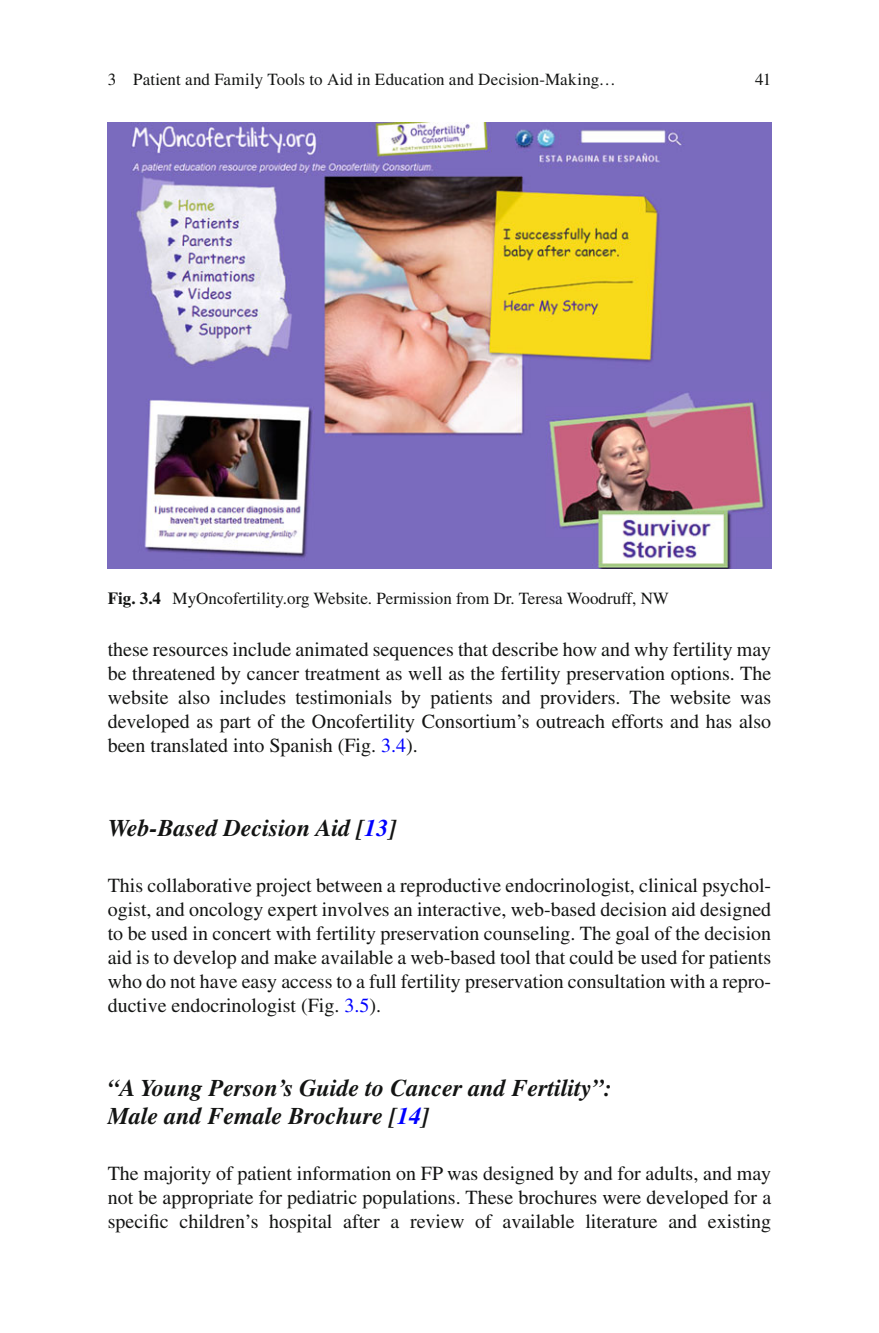
<style>
.page{position:relative;width:879px;height:1333px;background:#fff}
.page>*{position:absolute;margin:0;border:0;box-sizing:border-box;transform-origin:0 0}
.t1{font:italic 700 24px/28px "Times";color:#131413}
.t2{font:20px/24px "Times";color:#131413;text-align:justify}
.t3{font:17px "Times";color:#131413}
.s1{font-weight:700}
.s2{color:#00f}
</style>
<div class="page">
<img style="left:108px;top:122px;width:663px;height:446px">
<p class="t3" style="left:108px;top:73px;width:509px">3 Patient and Family Tools to Aid in Education and Decision-Making…</p>
<p class="t3" style="left:755px;top:73px;width:18px">41</p>
<p class="t3" style="left:108px;top:592px;width:563px"><span class="s1">Fig. 3.4</span> MyOncofertility.org Website. Permission from Dr. Teresa Woodruff, NW</p>
<p class="t2" style="left:108px;top:639px;width:665px">these resources include animated sequences that describe how and why fertility may be threatened by cancer treatment as well as the fertility preservation options. The website also includes testimonials by patients and providers. The website was developed as part of the Oncofertility Consortium’s outreach efforts and has also been translated into Spanish (Fig. <span class="s2">3.4</span> ).</p>
<p class="t1" style="left:108px;top:816px;width:292px">Web-Based Decision Aid [ <span class="s2">13</span> ]</p>
<p class="t2" style="left:108px;top:875px;width:665px">This collaborative project between a reproductive endocrinologist, clinical psychol&shy;ogist, and oncology expert involves an interactive, web-based decision aid designed to be used in concert with fertility preservation counseling. The goal of the decision aid is to develop and make available a web-based tool that could be used for patients who do not have easy access to a full fertility preservation consultation with a repro&shy;ductive endocrinologist (Fig. <span class="s2">3.5</span> ).</p>
<p class="t1" style="left:108px;top:1076px;width:505px">“A Young Person’s Guide to Cancer and Fertility”:<br>Male and Female Brochure [ <span class="s2">14</span> ]</p>
<p class="t2" style="left:108px;top:1163px;width:665px">The majority of patient information on FP was designed by and for adults, and may not be appropriate for pediatric populations. These brochures were developed for a specific children’s hospital after a review of available literature and existing</p>
</div>
